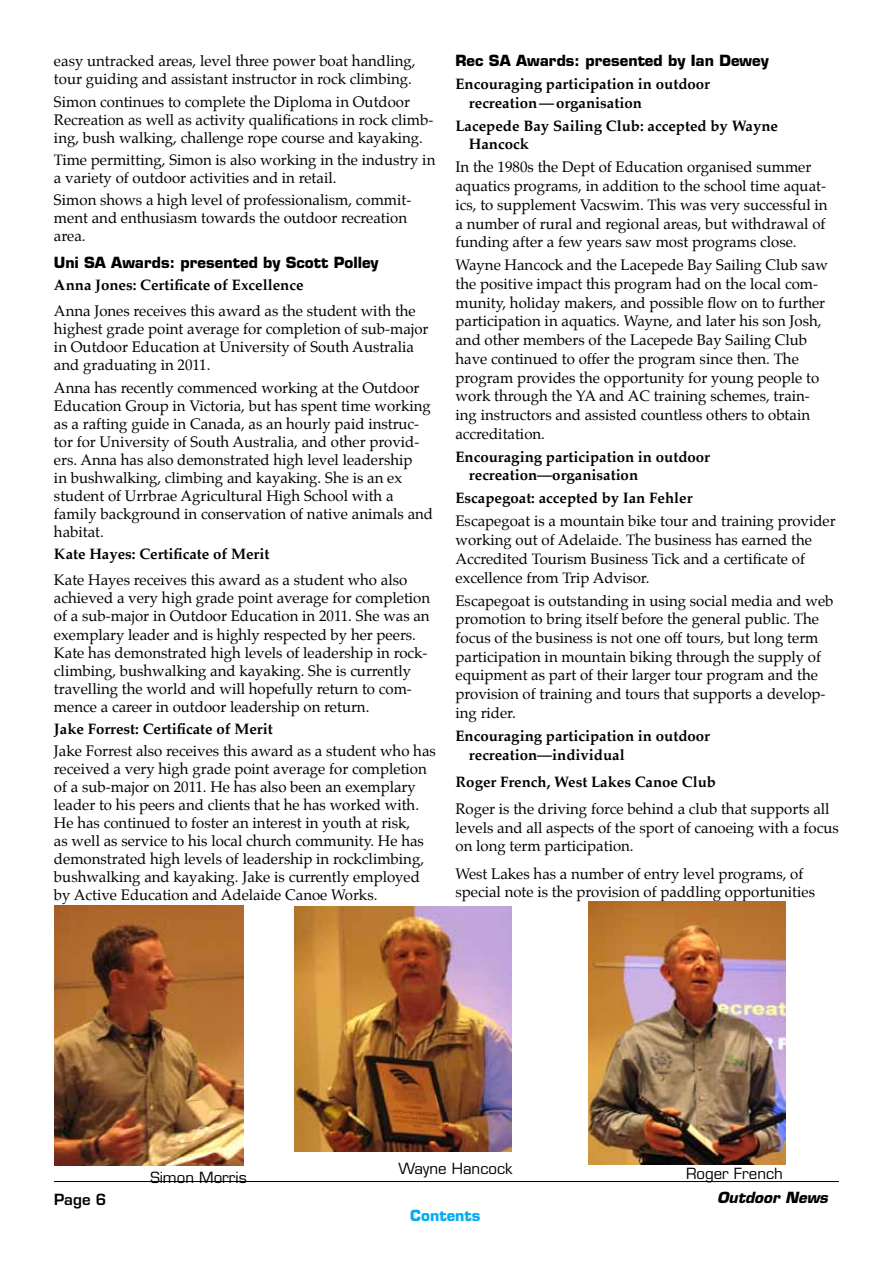
<style>
.page{position:relative;width:893px;height:1263px;background:#fff}
.page>*{position:absolute;margin:0;border:0;box-sizing:border-box;transform-origin:0 0}
.t1{font:15px/18px "Palatino";color:#000}
.t2{font:700 15px/18.8px "Palatino";color:#000}
.t3{font:700 15px "Eurostile";color:#000}
.t4{font:15px "Eurostile";color:#000}
.t5{font:italic 700 15px "Eurostile";color:#000}
.t6{font:700 15px "Eurostile";color:#00aeef}
.t7{font:600 15px "Eurostile";color:#000}
</style>
<div class="page">
<hr style="left:54px;top:1181px;width:785px;height:1px;background:#000">
<img style="left:54px;top:906px;width:190px;height:259px">
<img style="left:295px;top:906px;width:217px;height:246px">
<img style="left:588px;top:901px;width:197px;height:263px">
<p class="t1" style="left:54px;top:52px;width:363px">easy untracked areas, level three power boat handling, tour guiding and assistant instructor in rock climbing.</p>
<p class="t1" style="left:54px;top:92px;width:381px">Simon continues to complete the Diploma in Outdoor<br>Recreation as well as activity qualifications in rock climb&shy;ing, bush walking, challenge rope course and kayaking.</p>
<p class="t1" style="left:54px;top:151px;width:383px">Time permitting, Simon is also working in the industry in a variety of outdoor activities and in retail.</p>
<p class="t1" style="left:54px;top:191px;width:359px">Simon shows a high level of professionalism, commit&shy;ment and enthusiasm towards the outdoor recreation area.</p>
<p class="t3" style="left:54px;top:253px;width:326px">Uni SA Awards: presented by Scott Polley</p>
<p class="t2" style="left:54px;top:275px;width:251px">Anna Jones: Certificate of Excellence</p>
<p class="t1" style="left:54px;top:302px;width:376px">Anna Jones receives this award as the student with the highest grade point average for completion of sub-major in Outdoor Education at University of South Australia and graduating in 2011.</p>
<p class="t1" style="left:54px;top:378px;width:381px">Anna has recently commenced working at the Outdoor Education Group in Victoria, but has spent time working as a rafting guide in Canada, as an hourly paid instruc&shy;tor for University of South Australia, and other provid&shy;ers. Anna has also demonstrated high level leadership<br>in bushwalking, climbing and kayaking. She is an ex student of Urrbrae Agricultural High School with a family background in conservation of native animals and habitat.</p>
<p class="t2" style="left:54px;top:544px;width:217px">Kate Hayes: Certificate of Merit</p>
<p class="t1" style="left:54px;top:571px;width:378px">Kate Hayes receives this award as a student who also achieved a very high grade point average for completion of a sub-major in Outdoor Education in 2011. She was an exemplary leader and is highly respected by her peers.<br>Kate has demonstrated high levels of leadership in rock&shy;climbing, bushwalking and kayaking. She is currently travelling the world and will hopefully return to com&shy;mence a career in outdoor leadership on return.</p>
<p class="t2" style="left:54px;top:719px;width:220px">Jake Forrest: Certificate of Merit</p>
<p class="t1" style="left:54px;top:742px;width:383px">Jake Forrest also receives this award as a student who has received a very high grade point average for completion of a sub-major on 2011. He has also been an exemplary leader to his peers and clients that he has worked with.<br>He has continued to foster an interest in youth at risk,<br>as well as service to his local church community. He has demonstrated high levels of leadership in rockclimbing, bushwalking and kayaking. Jake is currently employed by Active Education and Adelaide Canoe Works.</p>
<p class="t3" style="left:455px;top:51px;width:315px">Rec SA Awards: presented by Ian Dewey</p>
<p class="t2" style="left:469px;top:74px;width:243px;text-indent:-14px">Encouraging participation in outdoor recreation—organisation</p>
<p class="t2" style="left:469px;top:116px;width:311px;text-indent:-13px">Lacepede Bay Sailing Club: accepted by Wayne<br>Hancock</p>
<p class="t1" style="left:455px;top:158px;width:374px;line-height:18.8px">In the 1980s the Dept of Education organised summer aquatics programs, in addition to the school time aquat&shy;ics, to supplement Vacswim. This was very successful in a number of rural and regional areas, but withdrawal of funding after a few years saw most programs close.</p>
<p class="t1" style="left:455px;top:256px;width:374px;line-height:18.8px">Wayne Hancock and the Lacepede Bay Sailing Club saw the positive impact this program had on the local com&shy;munity, holiday makers, and possible flow on to further participation in aquatics. Wayne, and later his son Josh, and other members of the Lacepede Bay Sailing Club have continued to offer the program since then. The program provides the opportunity for young people to work through the YA and AC training schemes, train&shy;ing instructors and assisted countless others to obtain accreditation.</p>
<p class="t2" style="left:469px;top:447px;width:243px;text-indent:-14px">Encouraging participation in outdoor recreation—organisation</p>
<p class="t2" style="left:455px;top:489px;width:239px">Escapegoat: accepted by Ian Fehler</p>
<p class="t1" style="left:455px;top:512px;width:382px;line-height:18.8px">Escapegoat is a mountain bike tour and training provider working out of Adelaide. The business has earned the Accredited Tourism Business Tick and a certificate of excellence from Trip Advisor.</p>
<p class="t1" style="left:455px;top:591px;width:379px;line-height:18.8px">Escapegoat is outstanding in using social media and web promotion to bring itself before the general public. The focus of the business is not one off tours, but long term participation in mountain biking through the supply of equipment as part of their larger tour program and the provision of training and tours that supports a develop&shy;ing rider.</p>
<p class="t2" style="left:469px;top:726px;width:243px;text-indent:-14px">Encouraging participation in outdoor recreation—individual</p>
<p class="t2" style="left:455px;top:772px;width:262px">Roger French, West Lakes Canoe Club</p>
<p class="t1" style="left:455px;top:799px;width:385px;line-height:18.8px">Roger is the driving force behind a club that supports all levels and all aspects of the sport of canoeing with a focus on long term participation.</p>
<p class="t1" style="left:455px;top:864px;width:361px;line-height:18.8px">West Lakes has a number of entry level programs, of special note is the provision of paddling opportunities</p>
<p class="t4" style="left:150px;top:1168px;width:98px">Simon Morris</p>
<p class="t4" style="left:398px;top:1160px;width:116px">Wayne Hancock</p>
<p class="t4" style="left:686px;top:1164px;width:98px">Roger French</p>
<p class="t7" style="left:54px;top:1190px;width:54px">Page 6</p>
<p class="t5" style="left:717px;top:1188px;width:112px">Outdoor News</p>
<p class="t6" style="left:410px;top:1206px;width:72px">Contents</p>
</div>
